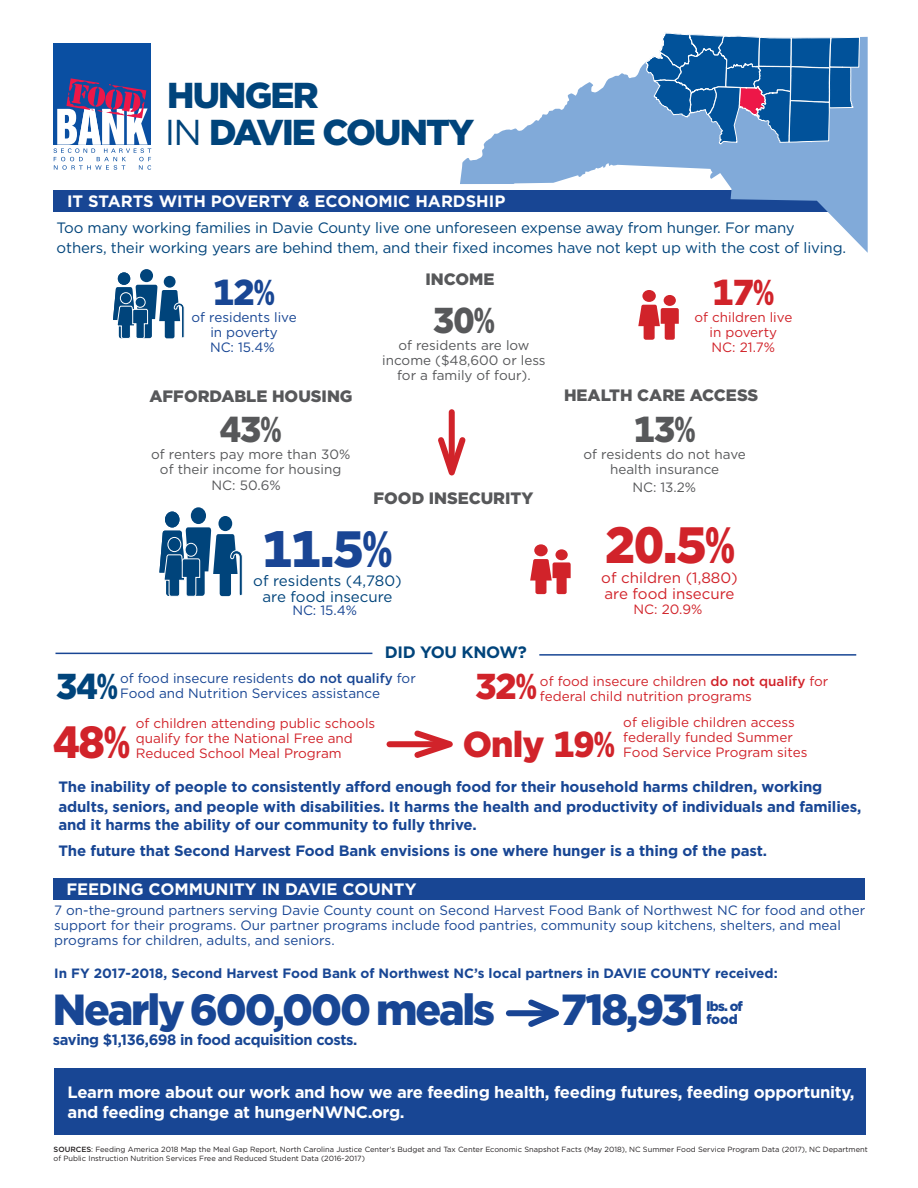
<style>
.page{position:relative;width:918px;height:1188px;background:#fff}
.page>*{position:absolute;margin:0;border:0;box-sizing:border-box;transform-origin:0 0}
.t1{font:900 51px "Gotham";color:#194594}
.t2{font:900 51px "Gotham";color:#d1232a}
.t3{font:900 45px "Gotham";color:#d1232a}
.t4{font:900 43.5px "Gotham";letter-spacing:-.05em;color:#184694}
.t5{font:900 36px/36.2px "Gotham";letter-spacing:-.05em;color:#00447b}
.t6{font:900 36px "Gotham";letter-spacing:-.025em;color:#d1232a}
.t7{font:900 36px "Gotham";color:#57585a}
.t8{font:900 36px "Gotham";color:#184694}
.t9{font:700 16.5px/19.5px "Gotham";letter-spacing:-.02em;color:#fff}
.t10{font:700 16.5px "Gotham";color:#fff}
.t11{font:900 16.5px "Gotham";color:#57585a}
.t12{font:700 16.5px "Gotham";letter-spacing:-.02em;color:#00447b}
.t13{font:700 15px/19.5px "Gotham";letter-spacing:-.01em;color:#184694}
.t14{font:15px/19.5px "Gotham";letter-spacing:-.01em;color:#00447b}
.t15{font:15px/15.8px "Gotham";color:#d1232a}
.t16{font:13.5px/15px "Gotham";color:#184694}
.t17{font:13.5px/15px "Gotham";color:#d1232a}
.t18{font:13.5px/15px "Gotham";color:#57585a;text-align:center}
.t19{font:700 13.5px "Gotham";color:#184694}
.t20{font:900 13.5px/13.2px "Gotham";letter-spacing:-.03em;color:#184694}
.t21{font:7.5px/9px "Gotham";color:#231f20}
.s1{font-weight:400}
.s2{font-weight:500}
</style>
<div class="page">
<div style="left:54px;top:190px;width:811px;height:22px;background:#184694"></div>
<svg style="left:460px;top:36px;width:408px;height:217px"></svg>
<svg style="left:645px;top:32px;width:215px;height:114px;background:#437bb4"></svg>
<svg style="left:113px;top:269px;width:72px;height:70px"></svg>
<svg style="left:638px;top:290px;width:41px;height:50px"></svg>
<svg style="left:159px;top:507px;width:84px;height:90px"></svg>
<svg style="left:530px;top:544px;width:41px;height:50px"></svg>
<svg style="left:410px;top:730px;width:43px;height:28px"></svg>
<div style="left:389px;top:741px;width:50px;height:6px;background:#d1232a"></div>
<div style="left:53px;top:878px;width:812px;height:22px;background:#184694"></div>
<svg style="left:438px;top:433px;width:28px;height:43px"></svg>
<div style="left:449px;top:412px;width:6px;height:50px;background:#d1232a"></div>
<hr style="left:56px;top:653px;width:316px;height:1px;background:#184694">
<hr style="left:539px;top:654px;width:317px;height:2px;background:#184694">
<div style="left:54px;top:1068px;width:812px;height:66px;background:#184694"></div>
<svg style="left:523px;top:999px;width:36px;height:28px"></svg>
<div style="left:509px;top:1010px;width:38px;height:6px;background:#194594"></div>
<div style="left:54px;top:44px;width:97px;height:101px;background:#0a4fa2"></div>
<svg style="left:54px;top:78px;width:97px;height:92px"></svg>
<h3 class="t5" style="left:165px;top:77px;width:311px">HUNGER<br><span class="s1">IN</span> DAVIE COUNTY</h3>
<p class="t10" style="left:67px;top:190px;width:440px">IT STARTS WITH POVERTY &amp; ECONOMIC HARDSHIP</p>
<p class="t14" style="left:57px;top:218px;width:791px">Too many working families in Davie County live one unforeseen expense away from hunger. For many others, their working years are behind them, and their fixed incomes have not kept up with the cost of living.</p>
<p class="t11" style="left:425px;top:267px;width:71px">INCOME</p>
<h3 class="t8" style="left:213px;top:268px;width:63px">12%</h3>
<p class="t16" style="left:192px;top:310px;width:107px;text-align:center">of residents live in poverty<br>NC: 15.4%</p>
<h3 class="t6" style="left:712px;top:267px;width:63px">17%</h3>
<p class="t17" style="left:694px;top:310px;width:99px;text-align:center">of children live in poverty<br>NC: 21.7%</p>
<h3 class="t7" style="left:433px;top:295px;width:63px">30%</h3>
<p class="t18" style="left:382px;top:337px;width:165px">of residents are low income ($48,600 or less for a family of four).</p>
<p class="t11" style="left:149px;top:385px;width:205px">AFFORDABLE HOUSING</p>
<h3 class="t7" style="left:220px;top:404px;width:63px">43%</h3>
<p class="t18" style="left:151px;top:447px;width:201px">of renters pay more than 30% of their income for housing</p>
<p class="t11" style="left:564px;top:384px;width:196px">HEALTH CARE ACCESS</p>
<h3 class="t7" style="left:634px;top:404px;width:63px">13%</h3>
<p class="t18" style="left:584px;top:446px;width:164px">of residents do not have health insurance</p>
<p class="t18" style="left:212px;top:477px;width:71px">NC: 50.6%</p>
<p class="t18" style="left:632px;top:479px;width:65px">NC: 13.2%</p>
<h1 class="t1" style="left:262px;top:514px;width:131px">11.5%</h1>
<p class="t14" style="left:253px;top:572px;width:150px;line-height:15.8px;text-align:center">of residents (4,780) are food insecure</p>
<p class="t11" style="left:374px;top:487px;width:161px">FOOD INSECURITY</p>
<h1 class="t2" style="left:605px;top:510px;width:131px">20.5%</h1>
<p class="t15" style="left:601px;top:569px;width:138px">of children (1,880) are food insecure</p>
<p class="t16" style="left:292px;top:603px;width:66px">NC: 15.4%</p>
<p class="t17" style="left:634px;top:601px;width:70px">NC: 20.9%</p>
<p class="t12" style="left:385px;top:641px;width:143px">DID YOU KNOW?</p>
<p class="t16" style="left:120px;top:670px;width:297px">of food insecure residents <span class="s2">do not qualify</span> for<br>Food and Nutrition Services assistance</p>
<p class="t17" style="left:540px;top:673px;width:290px">of food insecure children <span class="s2">do not qualify</span> for federal child nutrition programs</p>
<p class="t17" style="left:623px;top:714px;width:173px">of eligible children access federally funded Summer</p>
<h3 class="t5" style="left:56px;top:668px;width:63px">34%</h3>
<h3 class="t6" style="left:475px;top:661px;width:63px">32%</h3>
<p class="t17" style="left:136px;top:715px;width:241px">of children attending public schools qualify for the National Free and<br>Reduced School Meal Program</p>
<h2 class="t3" style="left:53px;top:711px;width:79px">48%</h2>
<h3 class="t6" style="left:463px;top:719px;width:154px">Only 19%</h3>
<p class="t17" style="left:623px;top:744px;width:186px">Food Service Program sites</p>
<p class="t13" style="left:58px;top:777px;width:805px">The inability of people to consistently afford enough food for their household harms children, working adults, seniors, and people with disabilities. It harms the health and productivity of individuals and families,</p>
<p class="t13" style="left:58px;top:811px;width:710px;line-height:26.2px">and it harms the ability of our community to fully thrive.<br>The future that Second Harvest Food Bank envisions is one where hunger is a thing of the past.</p>
<p class="t10" style="left:66px;top:878px;width:352px">FEEDING COMMUNITY IN DAVIE COUNTY</p>
<p class="t16" style="left:54px;top:903px;width:813px">7 on-the-ground partners serving Davie County count on Second Harvest Food Bank of Northwest NC for food and other support for their programs. Our partner programs include food pantries, community soup kitchens, shelters, and meal programs for children, adults, and seniors.</p>
<p class="t19" style="left:54px;top:965px;width:725px">In FY 2017-2018, Second Harvest Food Bank of Northwest NC’s local partners in DAVIE COUNTY received:</p>
<h3 class="t4" style="left:53px;top:979px;width:444px">Nearly 600,000 meals</h3>
<h3 class="t4" style="left:561px;top:979px;width:144px">718,931</h3>
<p class="t20" style="left:706px;top:1000px;width:38px">lbs. of food</p>
<p class="t13" style="left:53px;top:1030px;width:306px">saving $1,136,698 in food acquisition costs.</p>
<p class="t9" style="left:68px;top:1082px;width:789px">Learn more about our work and how we are feeding health, feeding futures, feeding opportunity, and feeding change at hungerNWNC.org.</p>
<p class="t21" style="left:54px;top:1144px;width:816px"><span class="s2">SOURCES</span>: Feeding America 2018 Map the Meal Gap Report, North Carolina Justice Center’s Budget and Tax Center Economic Snapshot Facts (May 2018), NC Summer Food Service Program Data (2017), NC Department of Public Instruction Nutrition Services Free and Reduced Student Data (2016-2017)</p>
</div>
